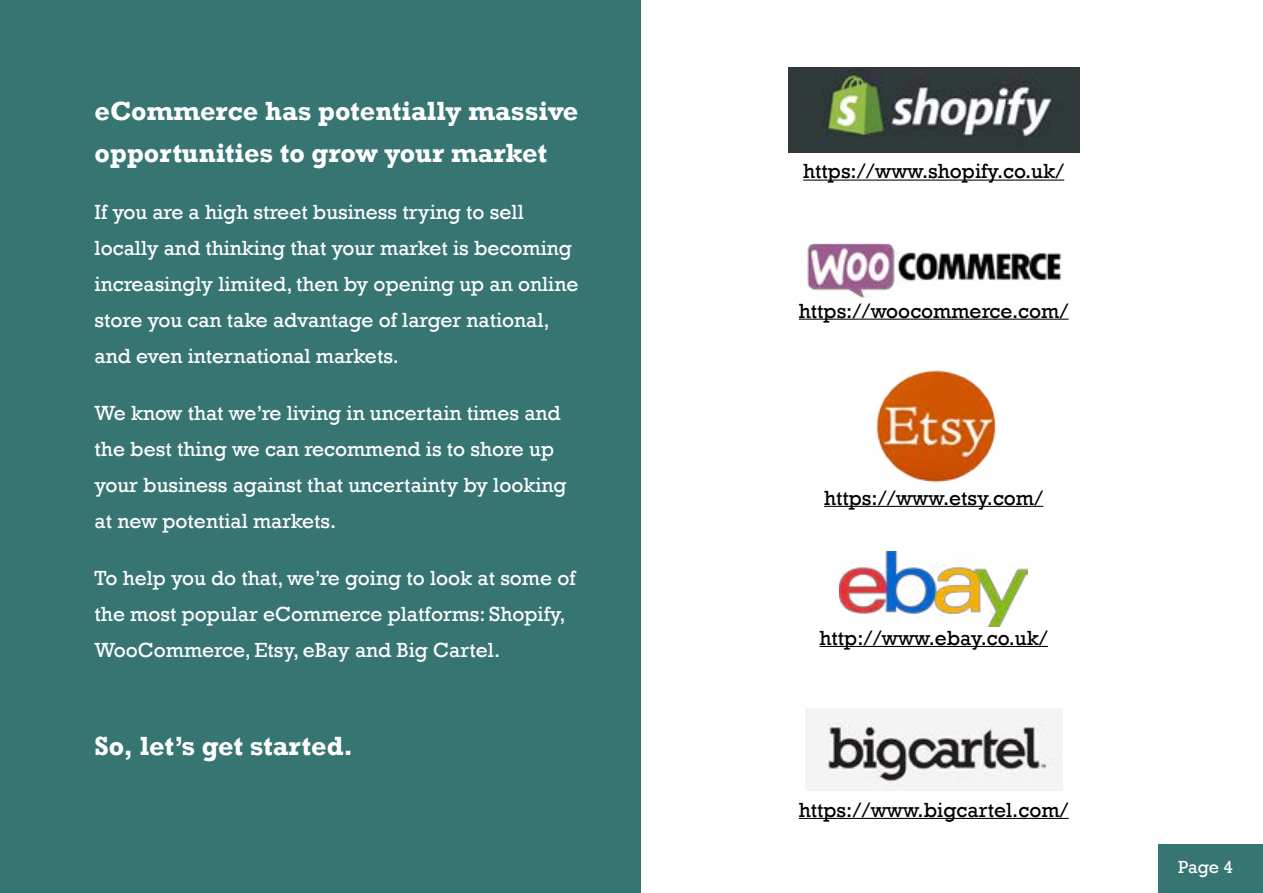
<style>
.page{position:relative;width:1263px;height:893px;background:#fff}
.page>*{position:absolute;margin:0;border:0;box-sizing:border-box;transform-origin:0 0}
.t1{font:700 27px/42px "Rockwell";color:#fff}
.t2{font:21px/36px "Rockwell";color:#fff}
.t3{font:21px "Rockwell";color:#000}
.t4{font:18px "Rockwell";color:#fff}
</style>
<div class="page">
<div style="left:0;top:0;width:640px;height:893px;background:#377573"></div>
<img style="left:788px;top:67px;width:291px;height:85px">
<img style="left:805px;top:709px;width:257px;height:82px">
<img style="left:800px;top:243px;width:267px;height:76px">
<img style="left:876px;top:370px;width:120px;height:113px">
<img style="left:840px;top:551px;width:188px;height:75px">
<hr style="left:803px;top:180px;width:261px;height:1px;background:#000">
<div style="left:799px;top:303px;width:270px;height:14px;background:#fff"></div>
<hr style="left:799px;top:319px;width:270px;height:1px;background:#000">
<hr style="left:824px;top:506px;width:219px;height:1px;background:#000">
<hr style="left:819px;top:646px;width:229px;height:1px;background:#000">
<hr style="left:799px;top:818px;width:270px;height:1px;background:#000">
<div style="left:1158px;top:845px;width:105px;height:48px;background:#377573"></div>
<p class="t1" style="left:95px;top:90px;width:485px">eCommerce has potentially massive opportunities to grow your market</p>
<p class="t2" style="left:95px;top:195px;width:485px">If you are a high street business trying to sell locally and thinking that your market is becoming increasingly limited, then by opening up an online store you can take advantage of larger national, and even international markets.</p>
<p class="t2" style="left:95px;top:396px;width:474px">We know that we’re living in uncertain times and the best thing we can recommend is to shore up your business against that uncertainty by looking at new potential markets.</p>
<p class="t2" style="left:95px;top:561px;width:482px">To help you do that, we’re going to look at some of the most popular eCommerce platforms: Shopify,<br>WooCommerce, Etsy, eBay and Big Cartel.</p>
<p class="t1" style="left:95px;top:725px;width:260px">So, let’s get started.</p>
<p class="t3" style="left:803px;top:159px;width:263px">https://www.shopify.co.uk/</p>
<p class="t3" style="left:799px;top:298px;width:271px">https://woocommerce.com/</p>
<p class="t3" style="left:824px;top:485px;width:221px">https://www.etsy.com/</p>
<p class="t3" style="left:819px;top:626px;width:230px">http://www.ebay.co.uk/</p>
<p class="t3" style="left:799px;top:798px;width:271px">https://www.bigcartel.com/</p>
<p class="t4" style="left:1178px;top:856px;width:56px">Page 4</p>
</div>
